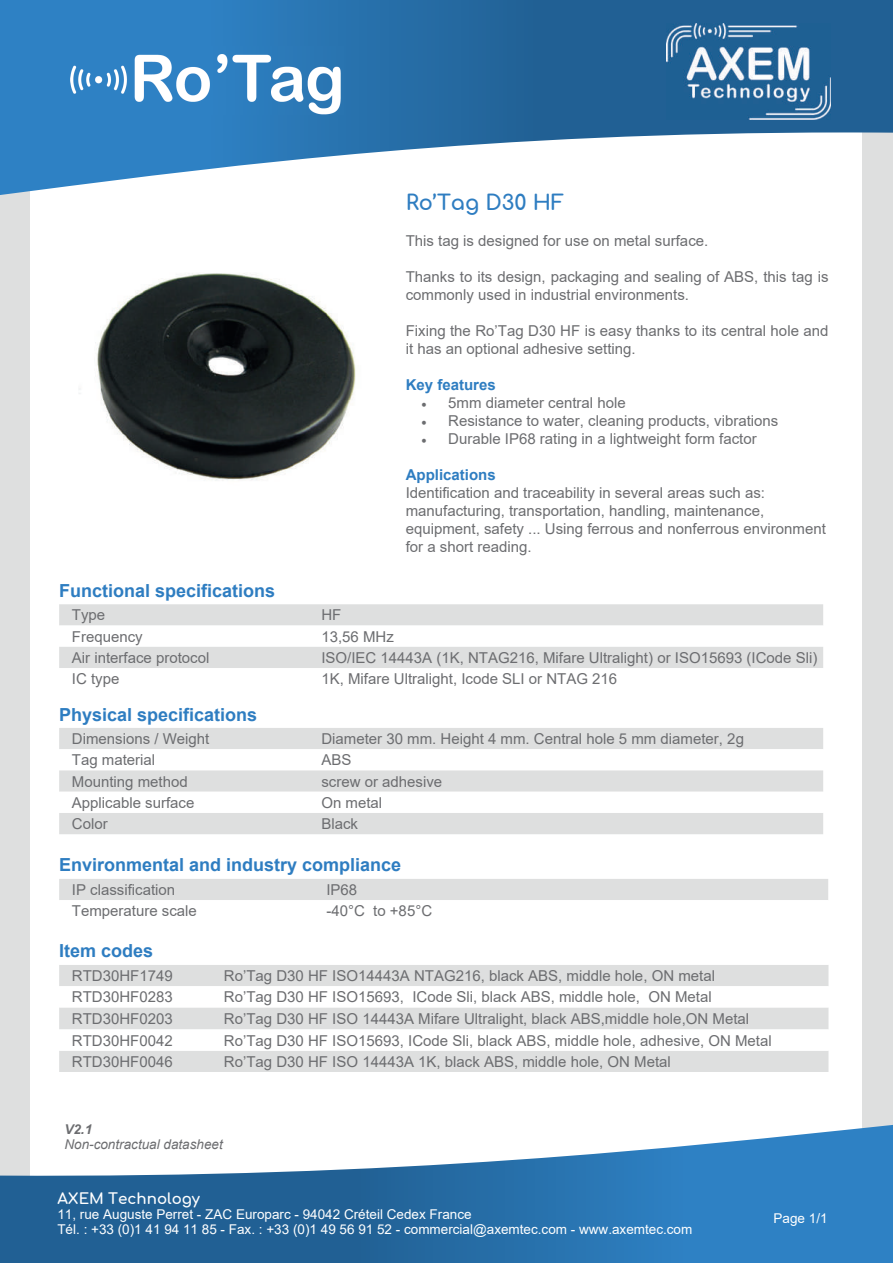
<style>
.page{position:relative;width:893px;height:1263px;background:#fff}
.page>*{position:absolute;margin:0;border:0;box-sizing:border-box;transform-origin:0 0}
.t1{font:700 21px "Comfortaa";color:#2e7dc1}
.t2{font:700 18px "Arial";color:#2e7dc1}
.t3{font:15px/18px "Arial";color:#6c6d70}
.t4{font:700 15px "Arial";color:#2e7dc1}
.t5{font:700 15px "Comfortaa";color:#fff}
.t6{font:13.5px/15px "Arial";color:#fff}
.t7{font:italic 13.5px "Arial";color:#6c6d70}
.t8{font:italic 700 13.5px "Arial";color:#6c6d70}
.s1{font-family:"Minion Pro"}
</style>
<div class="page">
<div style="left:0;top:64px;width:893px;height:1199px;background:#dedfdf"></div>
<div style="left:31px;top:71px;width:831px;height:1137px;background:#fff"></div>
<svg style="left:0;top:0;width:893px;height:195px"></svg>
<svg style="left:0;top:1125px;width:893px;height:138px"></svg>
<img style="left:666px;top:24px;width:165px;height:95px">
<img style="left:71px;top:46px;width:274px;height:69px">
<img style="left:79px;top:273px;width:277px;height:208px">
<div style="left:59px;top:728px;width:764px;height:21px;background:#dedfdf"></div>
<div style="left:59px;top:770px;width:764px;height:64px;background:#dedfdf"></div>
<svg style="left:59px;top:792px;width:764px;height:21px"></svg>
<svg style="left:59px;top:604px;width:764px;height:64px"></svg>
<div style="left:59px;top:879px;width:769px;height:21px;background:#dedfdf"></div>
<div style="left:59px;top:965px;width:769px;height:107px;background:#dedfdf"></div>
<svg style="left:59px;top:986px;width:769px;height:65px"></svg>
<p class="t2" style="left:59px;top:578px;width:218px">Functional specifications</p>
<h1 class="t1" style="left:406px;top:183px;width:160px">Ro’Tag D30 HF</h1>
<p class="t3" style="left:406px;top:232px;width:304px">This tag is designed for use on metal surface.</p>
<p class="t3" style="left:406px;top:268px;width:424px">Thanks to its design, packaging and sealing of ABS, this tag is commonly used in industrial environments.</p>
<p class="t3" style="left:406px;top:322px;width:424px">Fixing the Ro’Tag D30 HF is easy thanks to its central hole and it has an optional adhesive setting.</p>
<p class="t4" style="left:406px;top:374px;width:92px">Key features</p>
<p class="t3" style="left:421px;top:394px;width:206px"><span class="s1">•</span> 5mm diameter central hole</p>
<p class="t3" style="left:421px;top:412px;width:359px"><span class="s1">•</span> Resistance to water, cleaning products, vibrations</p>
<p class="t3" style="left:421px;top:430px;width:337px"><span class="s1">•</span> Durable IP68 rating in a lightweight form factor</p>
<p class="t4" style="left:406px;top:464px;width:92px">Applications</p>
<p class="t3" style="left:406px;top:484px;width:422px">Identification and traceability in several areas such as: manufacturing, transportation, handling, maintenance, equipment, safety ... Using ferrous and nonferrous environment for a short reading.</p>
<p class="t3" style="left:72px;top:606px;width:35px">Type</p>
<p class="t3" style="left:321px;top:606px;width:21px">HF</p>
<p class="t3" style="left:72px;top:627px;width:72px">Frequency</p>
<p class="t3" style="left:321px;top:627px;width:74px">13,56 MHz</p>
<p class="t3" style="left:72px;top:648px;width:139px">Air interface protocol</p>
<p class="t3" style="left:321px;top:648px;width:498px">ISO/IEC 14443A (1K, NTAG216, Mifare Ultralight) or ISO15693 (ICode Sli)</p>
<p class="t3" style="left:72px;top:670px;width:49px">IC type</p>
<p class="t3" style="left:321px;top:670px;width:297px">1K, Mifare Ultralight, Icode SLI or NTAG 216</p>
<p class="t2" style="left:59px;top:702px;width:200px">Physical specifications</p>
<p class="t3" style="left:72px;top:730px;width:139px">Dimensions / Weight</p>
<p class="t3" style="left:321px;top:730px;width:424px">Diameter 30 mm. Height 4 mm. Central hole 5 mm diameter, 2g</p>
<p class="t3" style="left:72px;top:751px;width:85px">Tag material</p>
<p class="t3" style="left:321px;top:751px;width:32px">ABS</p>
<p class="t3" style="left:72px;top:772px;width:117px">Mounting method</p>
<p class="t3" style="left:321px;top:772px;width:122px">screw or adhesive</p>
<p class="t3" style="left:72px;top:793px;width:124px">Applicable surface</p>
<p class="t3" style="left:321px;top:793px;width:62px">On metal</p>
<p class="t3" style="left:72px;top:815px;width:37px">Color</p>
<p class="t3" style="left:321px;top:815px;width:38px">Black</p>
<p class="t2" style="left:59px;top:852px;width:344px">Environmental and industry compliance</p>
<p class="t3" style="left:72px;top:881px;width:105px">IP classification</p>
<p class="t3" style="left:326px;top:881px;width:32px">IP68</p>
<p class="t3" style="left:72px;top:902px;width:127px">Temperature scale</p>
<p class="t3" style="left:326px;top:902px;width:107px">-40°C to +85°C</p>
<p class="t2" style="left:59px;top:938px;width:96px">Item codes</p>
<p class="t3" style="left:72px;top:967px;width:102px">RTD30HF1749</p>
<p class="t3" style="left:224px;top:967px;width:493px">Ro’Tag D30 HF ISO14443A NTAG216, black ABS, middle hole, ON metal</p>
<p class="t3" style="left:72px;top:988px;width:102px">RTD30HF0283</p>
<p class="t3" style="left:224px;top:988px;width:489px">Ro’Tag D30 HF ISO15693, ICode Sli, black ABS, middle hole, ON Metal</p>
<p class="t3" style="left:72px;top:1009px;width:102px">RTD30HF0203</p>
<p class="t3" style="left:224px;top:1009px;width:527px">Ro’Tag D30 HF ISO 14443A Mifare Ultralight, black ABS,middle hole,ON Metal</p>
<p class="t3" style="left:72px;top:1031px;width:102px">RTD30HF0042</p>
<p class="t3" style="left:224px;top:1031px;width:549px">Ro’Tag D30 HF ISO15693, ICode Sli, black ABS, middle hole, adhesive, ON Metal</p>
<p class="t3" style="left:72px;top:1052px;width:102px">RTD30HF0046</p>
<p class="t3" style="left:224px;top:1052px;width:448px">Ro’Tag D30 HF ISO 14443A 1K, black ABS, middle hole, ON Metal</p>
<p class="t8" style="left:64px;top:1120px;width:29px">V2.1</p>
<p class="t7" style="left:64px;top:1135px;width:160px">Non-contractual datasheet</p>
<p class="t5" style="left:57px;top:1185px;width:144px">AXEM Technology</p>
<p class="t6" style="left:57px;top:1207px;width:636px">11, rue Auguste Perret - ZAC Europarc - 94042 Créteil Cedex France<br>Tél. : +33 (0)1 41 94 11 85 - Fax. : +33 (0)1 49 56 91 52 - commercial@axemtec.com - www.axemtec.com</p>
<p class="t6" style="left:774px;top:1211px;width:56px">Page 1/1</p>
</div>
